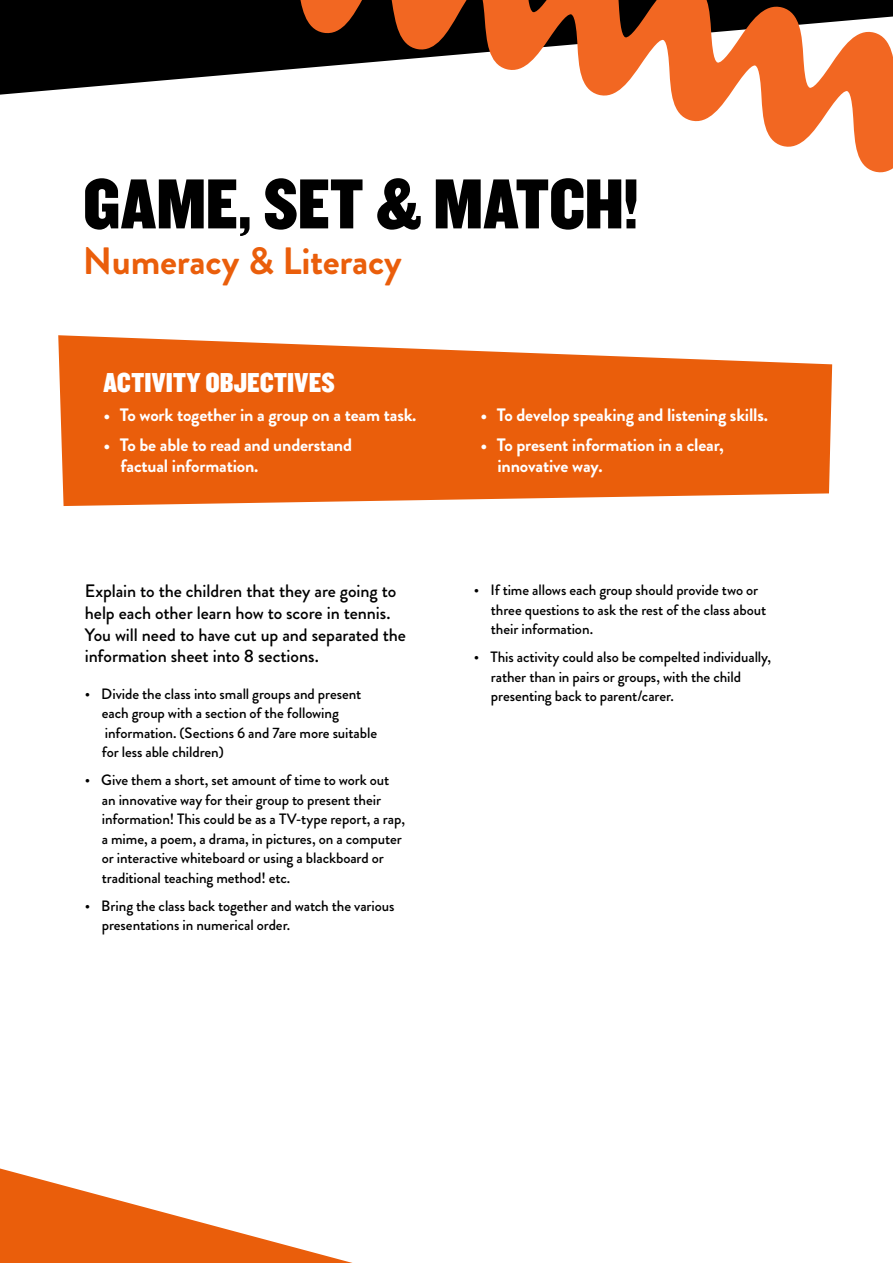
<style>
.page{position:relative;width:893px;height:1263px;background:#fff}
.page>*{position:absolute;margin:0;border:0;box-sizing:border-box;transform-origin:0 0}
.t1{font:73.5px "Knockout 70 Full Welterwt";color:#000}
.t2{font:700 38.1px "Brandon Grotesque";letter-spacing:-.005em;color:#ea5e0b}
.t3{font:28.5px "Knockout 70 Full Welterwt";letter-spacing:.005em;color:#fff}
.t4{font:700 18px/21px "Brandon Grotesque";letter-spacing:-.01em;color:#fff}
.t5{font:500 18px/21.6px "Brandon Grotesque";letter-spacing:-.005em;color:#000}
.t6{font:500 15px/19.5px "Brandon Grotesque";letter-spacing:-.005em;color:#000}
</style>
<div class="page">
<svg style="left:0;top:0;width:288px;height:95px;background:#222"></svg>
<svg style="left:288px;top:0;width:605px;height:173px"></svg>
<svg style="left:0;top:1168px;width:353px;height:95px"></svg>
<svg style="left:58px;top:335px;width:774px;height:171px;background:#ec722a"></svg>
<h1 class="t1" style="left:83px;top:156px;width:558px">GAME, SET &amp; MATCH!</h1>
<h2 class="t2" style="left:83px;top:234px;width:320px">Numeracy &amp; Literacy</h2>
<h3 class="t3" style="left:103px;top:364px;width:233px">ACTIVITY OBJECTIVES</h3>
<p class="t4" style="left:103px;top:405px;width:315px">• To work together in a group on a team task.</p>
<p class="t4" style="left:120px;top:434px;width:233px;text-indent:-17px">• To be able to read and understand factual information.</p>
<p class="t5" style="left:85px;top:581px;width:323px">Explain to the children that they are going to help each other learn how to score in tennis.<br>You will need to have cut up and separated the information sheet into 8 sections.</p>
<p class="t6" style="left:102px;top:684px;width:277px;text-indent:-17px">• Divide the class into small groups and present each group with a section of the following information. (Sections 6 and 7are more suitable for less able children)</p>
<p class="t6" style="left:102px;top:770px;width:305px;text-indent:-17px">• Give them a short, set amount of time to work out an innovative way for their group to present their information! This could be as a TV-type report, a rap, a mime, a poem, a drama, in pictures, on a computer or interactive whiteboard or using a blackboard or traditional teaching method! etc.</p>
<p class="t6" style="left:102px;top:896px;width:294px;text-indent:-17px">• Bring the class back together and watch the various presentations in numerical order.</p>
<p class="t4" style="left:480px;top:405px;width:289px">• To develop speaking and listening skills.</p>
<p class="t4" style="left:497px;top:434px;width:228px;text-indent:-17px">• To present information in a clear, innovative way.</p>
<p class="t6" style="left:491px;top:580px;width:277px;text-indent:-17px">• If time allows each group should provide two or three questions to ask the rest of the class about their information.</p>
<p class="t6" style="left:491px;top:647px;width:282px;text-indent:-17px">• This activity could also be compelted individually, rather than in pairs or groups, with the child presenting back to parent/carer.</p>
</div>
